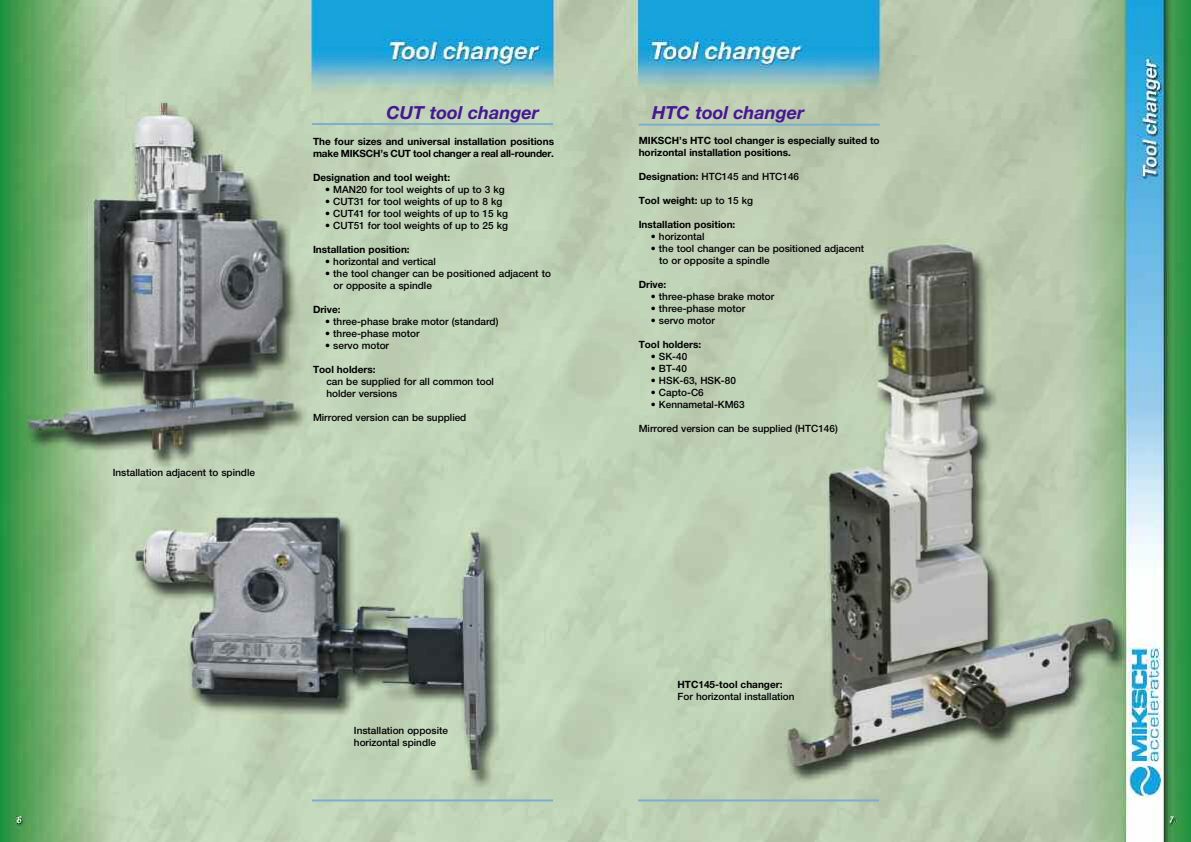
<style>
.page{position:relative;width:1191px;height:842px;background:#fff}
.page>*{position:absolute;margin:0;border:0;box-sizing:border-box;transform-origin:0 0}
.t1{font:italic 700 18px "Helvetica Neue LT Pro";color:#461794}
.t2{font:500 10px/12px "Helvetica Neue LT Pro";color:#000}
.t3{font:700 10px/12px "Helvetica Neue LT Pro";color:#000}
.s1{font-weight:700}
.s2{font-weight:500}
</style>
<div class="page">
<img style="left:0;top:0;width:1191px;height:842px">
<hr style="left:638px;top:799px;width:241px;height:2px;background:#7caece">
<hr style="left:312px;top:799px;width:241px;height:2px;background:#7caece">
<hr style="left:638px;top:124px;width:241px;height:2px;background:#7caece">
<hr style="left:312px;top:123px;width:241px;height:2px;background:#7caece">
<p class="t2" style="left:113px;top:467px;width:144px">Installation adjacent to spindle</p>
<h1 class="t1" style="left:386px;top:106px;width:154px">CUT tool changer</h1>
<p class="t3" style="left:313px;top:136px;width:242px">The four sizes and universal installation positions make MIKSCH’s CUT tool changer a real all-rounder.</p>
<p class="t3" style="left:313px;top:172px;width:139px">Designation and tool weight:</p>
<p class="t2" style="left:325px;top:184px;width:181px">• MAN20 for tool weights of up to 3 kg</p>
<p class="t2" style="left:325px;top:196px;width:179px">• CUT31 for tool weights of up to 8 kg</p>
<p class="t2" style="left:325px;top:208px;width:184px">• CUT41 for tool weights of up to 15 kg</p>
<p class="t2" style="left:325px;top:220px;width:184px">• CUT51 for tool weights of up to 25 kg</p>
<p class="t3" style="left:313px;top:244px;width:98px">Installation position:</p>
<p class="t2" style="left:325px;top:256px;width:112px">• horizontal and vertical</p>
<p class="t2" style="left:334px;top:268px;width:219px;text-indent:-8px">• the tool changer can be positioned adjacent to or opposite a spindle</p>
<p class="t3" style="left:313px;top:304px;width:29px">Drive:</p>
<p class="t2" style="left:325px;top:316px;width:175px">• three-phase brake motor (standard)</p>
<p class="t2" style="left:325px;top:328px;width:96px">• three-phase motor</p>
<p class="t2" style="left:325px;top:340px;width:65px">• servo motor</p>
<p class="t3" style="left:313px;top:364px;width:64px">Tool holders:</p>
<p class="t2" style="left:326px;top:376px;width:169px">can be supplied for all common tool holder versions</p>
<p class="t2" style="left:313px;top:412px;width:155px">Mirrored version can be supplied</p>
<p class="t2" style="left:354px;top:725px;width:95px">Installation opposite horizontal spindle</p>
<h1 class="t1" style="left:652px;top:106px;width:154px">HTC tool changer</h1>
<p class="t3" style="left:638px;top:136px;width:242px">MIKSCH’s HTC tool changer is especially suited to horizontal installation positions.</p>
<p class="t2" style="left:638px;top:172px;width:162px"><span class="s1">Designation:</span> HTC145 and HTC146</p>
<p class="t3" style="left:638px;top:196px;width:116px">Tool weight: <span class="s2">up to 15 kg</span></p>
<p class="t3" style="left:638px;top:220px;width:98px">Installation position:</p>
<p class="t2" style="left:651px;top:232px;width:55px">• horizontal</p>
<p class="t2" style="left:659px;top:244px;width:207px;text-indent:-8px">• the tool changer can be positioned adjacent to or opposite a spindle</p>
<p class="t3" style="left:638px;top:280px;width:29px">Drive:</p>
<p class="t2" style="left:651px;top:292px;width:125px">• three-phase brake motor</p>
<p class="t2" style="left:651px;top:304px;width:96px">• three-phase motor</p>
<p class="t2" style="left:651px;top:316px;width:65px">• servo motor</p>
<p class="t3" style="left:638px;top:340px;width:64px">Tool holders:</p>
<p class="t2" style="left:651px;top:352px;width:38px">• SK-40</p>
<p class="t2" style="left:651px;top:364px;width:38px">• BT-40</p>
<p class="t2" style="left:651px;top:376px;width:87px">• HSK-63, HSK-80</p>
<p class="t2" style="left:651px;top:388px;width:54px">• Capto-C6</p>
<p class="t2" style="left:651px;top:400px;width:95px">• Kennametal-KM63</p>
<p class="t2" style="left:638px;top:424px;width:201px">Mirrored version can be supplied (HTC146)</p>
<p class="t3" style="left:677px;top:679px;width:106px">HTC145-tool changer:</p>
<p class="t2" style="left:677px;top:691px;width:119px">For horizontal installation</p>
</div>
